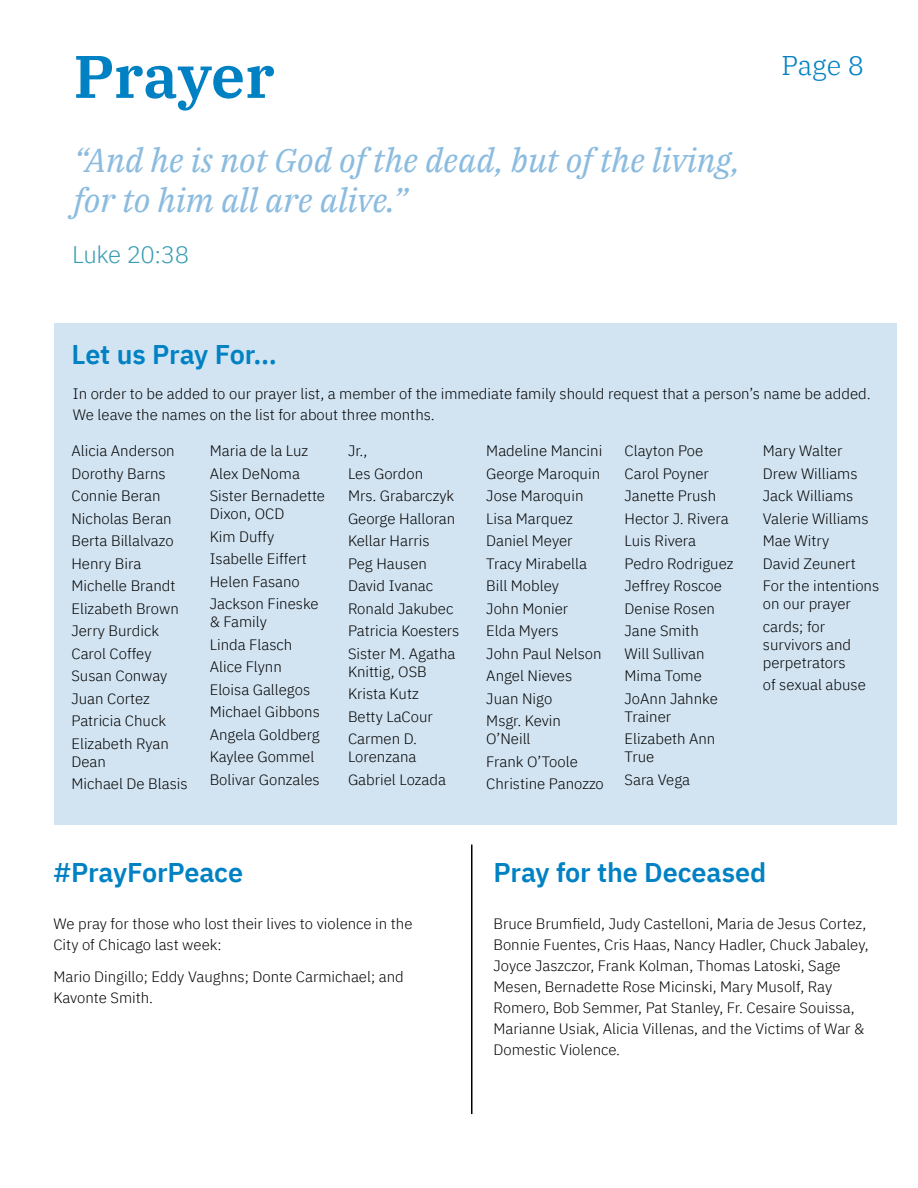
<style>
.page{position:relative;width:918px;height:1188px;background:#fff}
.page>*{position:absolute;margin:0;border:0;box-sizing:border-box;transform-origin:0 0}
.t1{font:600 60px "IBM Plex Serif";letter-spacing:-.01em;color:#0081c3}
.t2{font:italic 33px/39.6px "IBM Plex Serif";color:#8bbce0}
.t3{font:600 27px "IBM Plex Sans";letter-spacing:-.01em;color:#0081c3}
.t4{font:300 27px "IBM Plex Serif";color:#0081c3}
.t5{font:300 24px "IBM Plex Sans";letter-spacing:-.02em;color:#389db3}
.t6{font:300 15px/22.5px "IBM Plex Sans";color:#000}
</style>
<div class="page">
<hr style="left:471px;top:845px;width:1px;height:269px;background:#000">
<div style="left:54px;top:323px;width:843px;height:502px;background:#d2e4f2"></div>
<h1 class="t1" style="left:74px;top:29px;width:203px">Prayer</h1>
<h2 class="t2" style="left:74px;top:138px;width:668px">“And he is not God of the dead, but of the living, for to him all are alive.”</h2>
<h3 class="t5" style="left:72px;top:236px;width:119px">Luke 20:38</h3>
<h3 class="t3" style="left:71px;top:333px;width:207px">Let us Pray For…</h3>
<h3 class="t4" style="left:782px;top:45px;width:84px">Page 8</h3>
<p class="t6" style="left:73px;top:382px;width:799px;line-height:21px">In order to be added to our prayer list, a member of the immediate family should request that a person’s name be added.<br>We leave the names on the list for about three months.</p>
<p class="t6" style="left:71px;top:438px;width:109px">Alicia Anderson<br>Dorothy Barns<br>Connie Beran<br>Nicholas Beran<br>Berta Billalvazo<br>Henry Bira<br>Michelle Brandt<br>Elizabeth Brown<br>Jerry Burdick<br>Carol Coffey<br>Susan Conway<br>Juan Cortez<br>Patricia Chuck<br>Elizabeth Ryan</p>
<p class="t6" style="left:71px;top:749px;width:118px">Dean<br>Michael De Blasis</p>
<p class="t6" style="left:210px;top:438px;width:117px">Maria de la Luz<br>Alex DeNoma<br>Sister Bernadette</p>
<p class="t6" style="left:210px;top:501px;width:110px">Dixon, OCD<br>Kim Duffy<br>Isabelle Eiffert<br>Helen Fasano<br>Jackson Fineske</p>
<p class="t6" style="left:210px;top:609px;width:112px">&amp; Family<br>Linda Flasch<br>Alice Flynn<br>Eloisa Gallegos<br>Michael Gibbons<br>Angela Goldberg<br>Kaylee Gommel<br>Bolivar Gonzales</p>
<p class="t6" style="left:348px;top:438px;width:113px">Jr.,<br>Les Gordon<br>Mrs. Grabarczyk<br>George Halloran<br>Kellar Harris<br>Peg Hausen<br>David Ivanac<br>Ronald Jakubec<br>Patricia Koesters<br>Sister M. Agatha</p>
<p class="t6" style="left:348px;top:659px;width:86px">Knittig, OSB<br>Krista Kutz<br>Betty LaCour<br>Carmen D.</p>
<p class="t6" style="left:348px;top:744px;width:99px">Lorenzana<br>Gabriel Lozada</p>
<p class="t6" style="left:486px;top:438px;width:118px">Madeline Mancini<br>George Maroquin<br>Jose Maroquin<br>Lisa Marquez<br>Daniel Meyer<br>Tracy Mirabella<br>Bill Mobley<br>John Monier<br>Elda Myers<br>John Paul Nelson<br>Angel Nieves<br>Juan Nigo<br>Msgr. Kevin</p>
<p class="t6" style="left:486px;top:726px;width:119px">O’Neill<br>Frank O’Toole<br>Christine Panozzo</p>
<p class="t6" style="left:625px;top:438px;width:110px">Clayton Poe<br>Carol Poyner<br>Janette Prush<br>Hector J. Rivera<br>Luis Rivera<br>Pedro Rodriguez<br>Jeffrey Roscoe<br>Denise Rosen<br>Jane Smith<br>Will Sullivan<br>Mima Tome<br>JoAnn Jahnke</p>
<p class="t6" style="left:625px;top:704px;width:92px">Trainer<br>Elizabeth Ann</p>
<p class="t6" style="left:625px;top:744px;width:67px">True<br>Sara Vega</p>
<p class="t6" style="left:763px;top:438px;width:118px">Mary Walter<br>Drew Williams<br>Jack Williams<br>Valerie Williams<br>Mae Witry<br>David Zeunert<br>For the intentions</p>
<p class="t6" style="left:763px;top:591px;width:90px">on our prayer cards; for</p>
<p class="t6" style="left:763px;top:634px;width:90px;line-height:18px">survivors and perpetrators</p>
<p class="t6" style="left:763px;top:672px;width:105px">of sexual abuse</p>
<h3 class="t3" style="left:53px;top:851px;width:191px">#PrayForPeace</h3>
<h3 class="t3" style="left:493px;top:851px;width:274px">Pray for the Deceased</h3>
<p class="t6" style="left:53px;top:912px;width:361px;line-height:21px">We pray for those who lost their lives to violence in the<br>City of Chicago last week:</p>
<p class="t6" style="left:53px;top:965px;width:352px;line-height:21px">Mario Dingillo; Eddy Vaughns; Donte Carmichael; and<br>Kavonte Smith.</p>
<p class="t6" style="left:494px;top:912px;width:377px;line-height:21px">Bruce Brumfield, Judy Castelloni, Maria de Jesus Cortez, Bonnie Fuentes, Cris Haas, Nancy Hadler, Chuck Jabaley, Joyce Jaszczor, Frank Kolman, Thomas Latoski, Sage Mesen, Bernadette Rose Micinski, Mary Musolf, Ray Romero, Bob Semmer, Pat Stanley, Fr. Cesaire Souissa, Marianne Usiak, Alicia Villenas, and the Victims of War &amp; Domestic Violence.</p>
</div>
